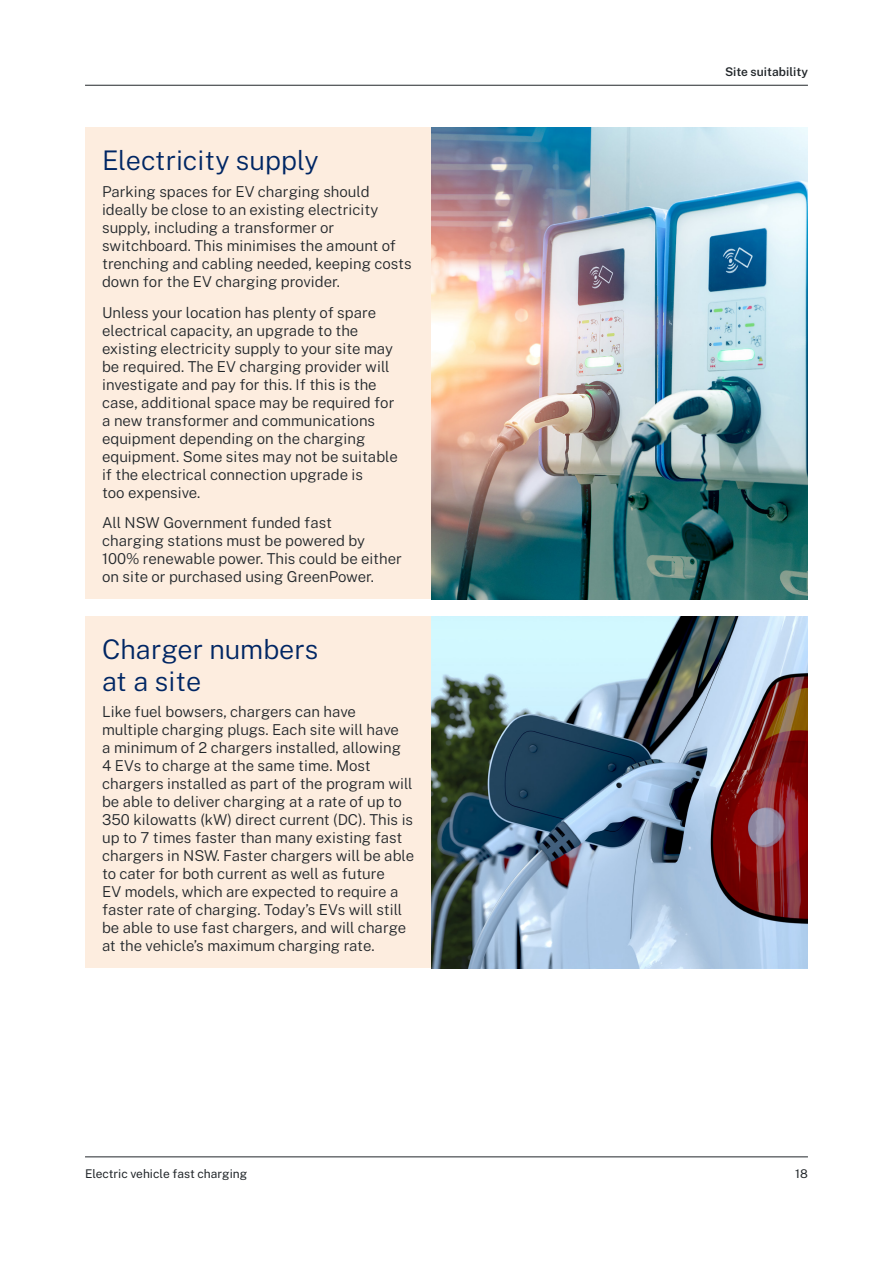
<style>
.page{position:relative;width:893px;height:1263px;background:#fff}
.page>*{position:absolute;margin:0;border:0;box-sizing:border-box;transform-origin:0 0}
.t1{font:300 27px/31.5px "Public Sans";color:#002664}
.t2{font:300 15px/18px "Public Sans";color:#22272b}
.t3{font:12px "Public Sans";color:#22272b}
.t4{font:600 12px "Public Sans";color:#22272b}
</style>
<div class="page">
<div style="left:85px;top:128px;width:347px;height:471px;background:#fdeddf"></div>
<div style="left:85px;top:617px;width:347px;height:351px;background:#fdeddf"></div>
<img style="left:432px;top:128px;width:376px;height:471px">
<img style="left:432px;top:617px;width:376px;height:351px">
<hr style="left:85px;top:85px;width:723px;height:1px;background:#22272b">
<hr style="left:85px;top:1156px;width:723px;height:1px;background:#22272b">
<h2 class="t1" style="left:102px;top:143px;width:218px">Electricity supply</h2>
<p class="t2" style="left:102px;top:181px;width:311px">Parking spaces for EV charging should ideally be close to an existing electricity supply, including a transformer or switchboard. This minimises the amount of trenching and cabling needed, keeping costs down for the EV charging provider.</p>
<p class="t2" style="left:102px;top:302px;width:297px">Unless your location has plenty of spare electrical capacity, an upgrade to the existing electricity supply to your site may be required. The EV charging provider will investigate and pay for this. If this is the case, additional space may be required for a new transformer and communications equipment depending on the charging equipment. Some sites may not be suitable if the electrical connection upgrade is<br>too expensive.</p>
<p class="t2" style="left:102px;top:513px;width:301px">All NSW Government funded fast<br>charging stations must be powered by 100% renewable power. This could be either on site or purchased using GreenPower.</p>
<h2 class="t1" style="left:102px;top:632px;width:218px">Charger numbers at a site</h2>
<p class="t2" style="left:102px;top:702px;width:314px">Like fuel bowsers, chargers can have multiple charging plugs. Each site will have<br>a minimum of 2 chargers installed, allowing<br>4 EVs to charge at the same time. Most chargers installed as part of the program will be able to deliver charging at a rate of up to 350 kilowatts (kW) direct current (DC). This is up to 7 times faster than many existing fast chargers in NSW. Faster chargers will be able to cater for both current as well as future<br>EV models, which are expected to require a faster rate of charging. Today’s EVs will still be able to use fast chargers, and will charge at the vehicle’s maximum charging rate.</p>
<p class="t4" style="left:725px;top:63px;width:85px">Site suitability</p>
<p class="t3" style="left:85px;top:1165px;width:164px">Electric vehicle fast charging</p>
<p class="t3" style="left:795px;top:1165px;width:14px">18</p>
</div>
